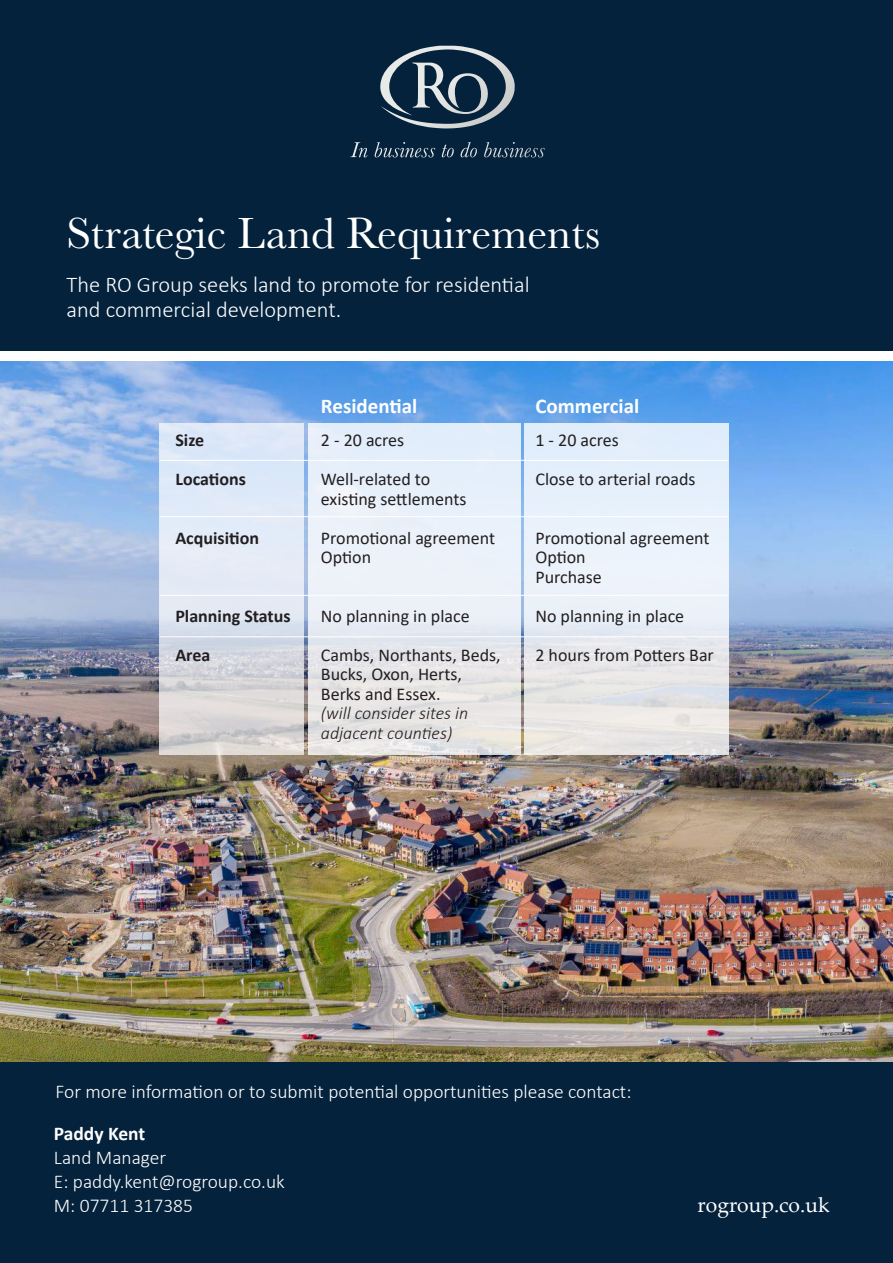
<style>
.page{position:relative;width:893px;height:1263px;background:#fff}
.page>*{position:absolute;margin:0;border:0;box-sizing:border-box;transform-origin:0 0}
.t1{font:45px "Baskerville URW";color:#fff}
.t2{font:300 22.5px/25.5px "Calibri";color:#fff}
.t3{font:700 21px "Calibri";color:#fff}
.t4{font:21px "Palatino Linotype";color:#fff}
.t5{font:300 19.5px "Calibri";color:#fff}
.t6{font:700 19.5px "Calibri";color:#fff}
.t7{font:18px "Calibri";color:#231f20}
.t8{font:700 18px "Calibri";color:#231f20}
.t9{font:italic 300 18px "Calibri";color:#231f20}
</style>
<div class="page">
<img style="left:0;top:361px;width:893px;height:701px">
<div style="left:0;top:0;width:893px;height:351px;background:#04223c"></div>
<svg style="left:380px;top:46px;width:135px;height:82px"></svg>
<svg style="left:352px;top:142px;width:163px;height:15px"></svg>
<div style="left:0;top:1062px;width:893px;height:201px;background:#04223c"></div>
<div style="left:308px;top:423px;width:213px;height:332px;background:linear-gradient(to bottom,#e8f4ff,#e8e4e3)"></div>
<div style="left:524px;top:423px;width:204px;height:332px;background:linear-gradient(to bottom,#e5f3ff,#e9e6e4)"></div>
<svg style="left:159px;top:423px;width:145px;height:332px;background:#dce1eb"></svg>
<hr style="left:159px;top:460px;width:569px;height:1px;background:#fff">
<hr style="left:159px;top:516px;width:569px;height:1px;background:#fff">
<hr style="left:159px;top:595px;width:569px;height:1px;background:#fff">
<hr style="left:159px;top:636px;width:569px;height:1px;background:#fff">
<p class="t1" style="left:67px;top:202px;width:535px">Strategic Land Requirements</p>
<p class="t2" style="left:67px;top:271px;width:465px">The RO Group seeks land to promote for residential and commercial development.</p>
<p class="t3" style="left:321px;top:391px;width:98px">Residential</p>
<p class="t3" style="left:535px;top:391px;width:105px">Commercial</p>
<p class="t8" style="left:175px;top:428px;width:30px">Size</p>
<p class="t7" style="left:321px;top:428px;width:85px">2 - 20 acres</p>
<p class="t7" style="left:535px;top:428px;width:85px">1 - 20 acres</p>
<p class="t8" style="left:175px;top:467px;width:72px">Locations</p>
<p class="t7" style="left:321px;top:467px;width:111px">Well-related to</p>
<p class="t7" style="left:535px;top:467px;width:162px">Close to arterial roads</p>
<p class="t7" style="left:321px;top:486px;width:147px">existing settlements</p>
<p class="t8" style="left:175px;top:525px;width:85px">Acquisition</p>
<p class="t7" style="left:321px;top:525px;width:176px">Promotional agreement</p>
<p class="t7" style="left:535px;top:525px;width:176px">Promotional agreement</p>
<p class="t7" style="left:321px;top:545px;width:52px">Option</p>
<p class="t7" style="left:535px;top:545px;width:52px">Option</p>
<p class="t7" style="left:535px;top:564px;width:68px">Purchase</p>
<p class="t8" style="left:175px;top:603px;width:117px">Planning Status</p>
<p class="t7" style="left:321px;top:603px;width:150px">No planning in place</p>
<p class="t7" style="left:535px;top:603px;width:150px">No planning in place</p>
<p class="t8" style="left:175px;top:642px;width:37px">Area</p>
<p class="t7" style="left:321px;top:642px;width:181px">Cambs, Northants, Beds,</p>
<p class="t7" style="left:535px;top:642px;width:180px">2 hours from Potters Bar</p>
<p class="t7" style="left:321px;top:662px;width:143px">Bucks, Oxon, Herts,</p>
<p class="t7" style="left:321px;top:681px;width:121px">Berks and Essex.</p>
<p class="t9" style="left:321px;top:702px;width:149px">(will consider sites in</p>
<p class="t9" style="left:321px;top:722px;width:133px">adjacent counties)</p>
<p class="t5" style="left:56px;top:1079px;width:577px">For more information or to submit potential opportunities please contact:</p>
<p class="t6" style="left:54px;top:1120px;width:93px">Paddy Kent</p>
<p class="t5" style="left:54px;top:1145px;width:114px">Land Manager</p>
<p class="t5" style="left:54px;top:1169px;width:232px">E: paddy.kent@rogroup.co.uk</p>
<p class="t5" style="left:54px;top:1193px;width:141px">M: 07711 317385</p>
<p class="t4" style="left:698px;top:1190px;width:134px">rogroup.co.uk</p>
</div>
